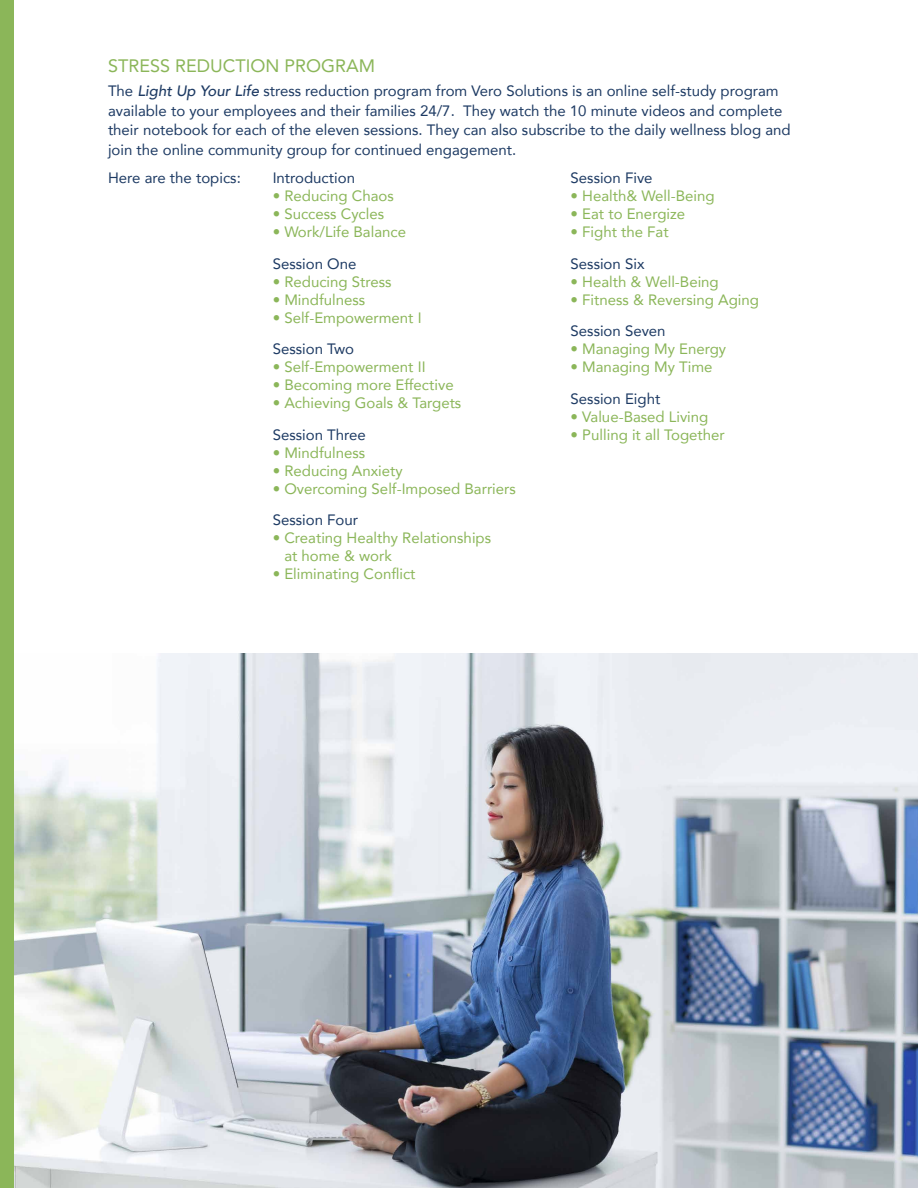
<style>
.page{position:relative;width:918px;height:1188px;background:#fff}
.page>*{position:absolute;margin:0;border:0;box-sizing:border-box;transform-origin:0 0}
.t1{font:18px "Avenir";color:#8bb659}
.t2{font:15px/18px "Avenir";color:#8bb659}
.t3{font:15px/19.5px "Avenir";color:#1d3a63}
.s1{font-weight:500;font-style:italic}
</style>
<div class="page">
<img style="left:14px;top:653px;width:904px;height:535px">
<div style="left:0;top:0;width:14px;height:1188px;background:#8bb659"></div>
<p class="t1" style="left:108px;top:51px;width:269px">STRESS REDUCTION PROGRAM</p>
<p class="t3" style="left:108px;top:81px;width:684px">The <span class="s1">Light Up Your Life</span> stress reduction program from Vero Solutions is an online self-study program available to your employees and their families 24/7. They watch the 10 minute videos and complete their notebook for each of the eleven sessions. They can also subscribe to the daily wellness blog and join the online community group for continued engagement.</p>
<p class="t3" style="left:108px;top:168px;width:134px">Here are the topics:</p>
<p class="t3" style="left:273px;top:168px;width:84px">Introduction</p>
<p class="t2" style="left:273px;top:186px;width:123px">• Reducing Chaos</p>
<p class="t2" style="left:273px;top:204px;width:113px">• Success Cycles</p>
<p class="t2" style="left:273px;top:222px;width:135px">• Work/Life Balance</p>
<p class="t3" style="left:273px;top:253px;width:85px">Session One</p>
<p class="t2" style="left:273px;top:272px;width:120px">• Reducing Stress</p>
<p class="t2" style="left:273px;top:290px;width:94px">• Mindfulness</p>
<p class="t2" style="left:273px;top:308px;width:150px">• Self-Empowerment I</p>
<p class="t3" style="left:273px;top:339px;width:83px">Session Two</p>
<p class="t2" style="left:273px;top:357px;width:154px">• Self-Empowerment II</p>
<p class="t2" style="left:273px;top:375px;width:182px">• Becoming more Effective</p>
<p class="t2" style="left:273px;top:393px;width:190px">• Achieving Goals &amp; Targets</p>
<p class="t3" style="left:273px;top:424px;width:95px">Session Three</p>
<p class="t2" style="left:273px;top:443px;width:94px">• Mindfulness</p>
<p class="t2" style="left:273px;top:461px;width:132px">• Reducing Anxiety</p>
<p class="t2" style="left:273px;top:479px;width:245px">• Overcoming Self-Imposed Barriers</p>
<p class="t3" style="left:273px;top:510px;width:87px">Session Four</p>
<p class="t2" style="left:284px;top:528px;width:208px;text-indent:-12px">• Creating Healthy Relationships at home &amp; work</p>
<p class="t2" style="left:273px;top:564px;width:144px">• Eliminating Conflict</p>
<p class="t3" style="left:571px;top:168px;width:83px">Session Five</p>
<p class="t2" style="left:571px;top:186px;width:146px">• Health&amp; Well-Being</p>
<p class="t2" style="left:571px;top:204px;width:116px">• Eat to Energize</p>
<p class="t2" style="left:571px;top:222px;width:100px">• Fight the Fat</p>
<p class="t3" style="left:571px;top:253px;width:75px">Session Six</p>
<p class="t2" style="left:571px;top:272px;width:150px">• Health &amp; Well-Being</p>
<p class="t2" style="left:571px;top:290px;width:190px">• Fitness &amp; Reversing Aging</p>
<p class="t3" style="left:571px;top:321px;width:97px">Session Seven</p>
<p class="t2" style="left:571px;top:339px;width:157px">• Managing My Energy</p>
<p class="t2" style="left:571px;top:357px;width:143px">• Managing My Time</p>
<p class="t3" style="left:571px;top:388px;width:91px">Session Eight</p>
<p class="t2" style="left:571px;top:407px;width:139px">• Value-Based Living</p>
<p class="t2" style="left:571px;top:425px;width:156px">• Pulling it all Together</p>
</div>
